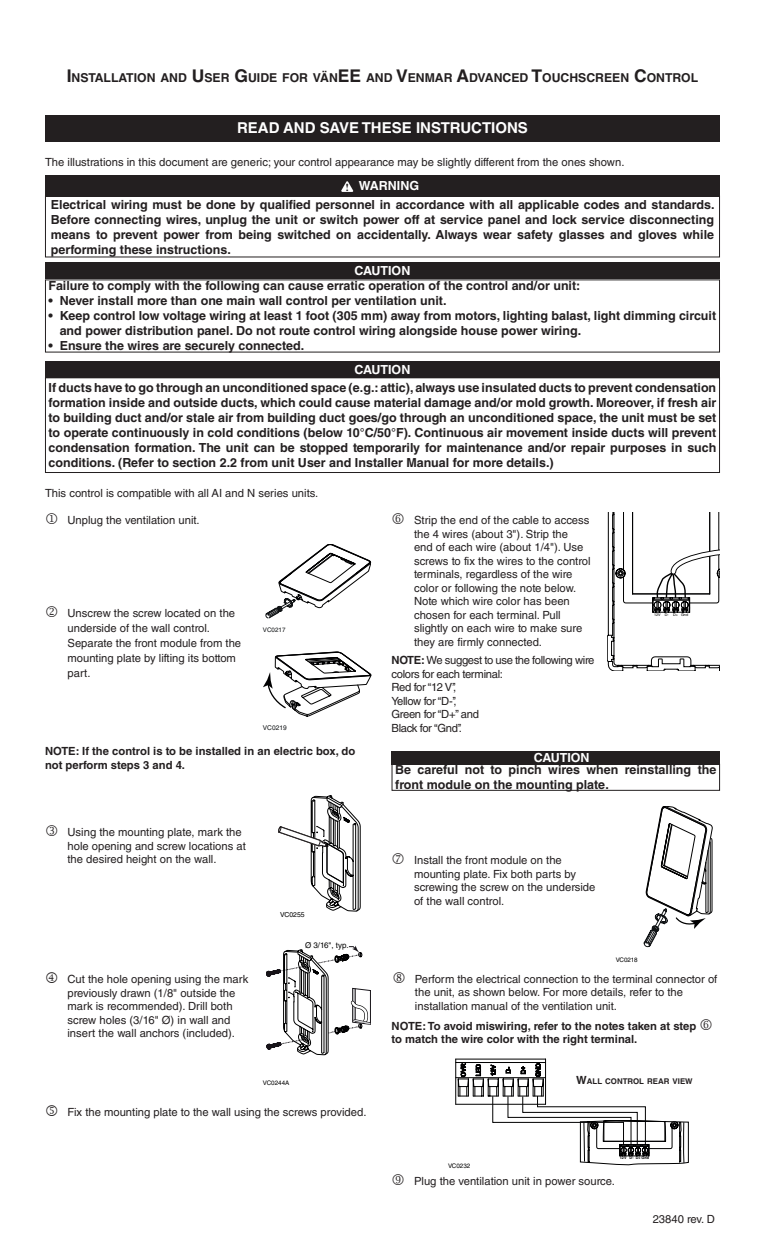
<style>
.page{position:relative;width:765px;height:1260px;background:#fff}
.page>*{position:absolute;margin:0;border:0;box-sizing:border-box;transform-origin:0 0}
.t1{font:700 15px "Helvetica LT Std";color:#fff}
.t2{font:700 12.5px/15px "Helvetica LT Std";color:#231f20}
.t3{font:700 12.5px "Helvetica LT Std";color:#fff}
.t4{font:700 12.25px "Helvetica LT Std";color:#231f20}
.BROAN_-_titre{font:11.25px/13.5px "Helvetica LT Std";color:#231f20}
.BROAN_-_titre-2{font:700 11.25px/13.5px "Helvetica LT Std";color:#231f20}
.BROAN_-_titre-3{font:11.25px/13.5px "Helvetica LT Std";letter-spacing:-.03em;color:#231f20}
.t5{font:700 10.88px "Times New Roman";color:#231f20}
.t6{font:8px "Helvetica LT Std";color:#000001}
.t7{font:700 7.88px "Helvetica LT Std";color:#231f20}
.t8{font:6.88px "Helvetica LT Std";color:#000001}
.t9{font:6.62px "Helvetica";color:#101315}
.t10{font:6.25px "Helvetica LT Std";color:#000001}
.t11{font:6.25px "Helvetica";color:#101315}
.t12{font:3.75px "Helvetica LT Std";color:#000001}
.t13{font:700 3.75px "Helvetica LT Std";color:#000001}
.s1{font-size:17.5px}
.s2{font-weight:700}
.s3{font-size:11.25px}
</style>
<div class="page">
<svg style="left:265px;top:544px;width:106px;height:75px"></svg>
<svg style="left:263px;top:652px;width:108px;height:65px"></svg>
<svg style="left:607px;top:513px;width:113px;height:157px"></svg>
<svg style="left:643px;top:806px;width:69px;height:141px"></svg>
<div style="left:392px;top:751px;width:328px;height:14px;background:#231f20"></div>
<div style="left:392px;top:764px;width:328px;height:27px;border:1px solid #231f20"></div>
<svg style="left:455px;top:1059px;width:234px;height:106px"></svg>
<div style="left:45px;top:115px;width:675px;height:27px;background:#231f20"></div>
<div style="left:45px;top:196px;width:675px;height:61px;border:1px solid #231f20"></div>
<div style="left:45px;top:175px;width:675px;height:21px;background:#231f20"></div>
<svg style="left:341px;top:181px;width:12px;height:11px"></svg>
<svg style="left:278px;top:795px;width:82px;height:116px"></svg>
<svg style="left:266px;top:946px;width:105px;height:109px"></svg>
<div style="left:45px;top:377px;width:675px;height:96px;border:1px solid #231f20"></div>
<div style="left:45px;top:361px;width:675px;height:17px;background:#231f20"></div>
<div style="left:45px;top:263px;width:675px;height:16px;background:#231f20"></div>
<p class="t4" style="left:67px;top:70px;width:633px"><span class="s1">I</span> NSTALLATION AND <span class="s1">U</span>SER <span class="s1">G</span>UIDE FOR VÄN<span class="s1">EE</span> AND <span class="s1">V</span>ENMAR <span class="s1">A</span>DVANCED <span class="s1">T</span>OUCHSCREEN <span class="s1">C</span>ONTROL</p>
<p class="t1" style="left:237px;top:119px;width:292px">READ AND SAVE THESE INSTRUCTIONS</p>
<p class="BROAN_-_titre" style="left:45px;top:155px;width:581px">The illustrations in this document are generic; your control appearance may be slightly different from the ones shown.</p>
<p class="t2" style="left:51px;top:196px;width:665px;text-align:justify">Electrical wiring must be done by qualified personnel in accordance with all applicable codes and standards.<br>Before connecting wires, unplug the unit or switch power off at service panel and lock service disconnecting means to prevent power from being switched on accidentally. Always wear safety glasses and gloves while performing these instructions.</p>
<p class="t5" style="left:345px;top:180px;width:5px">!</p>
<p class="t3" style="left:359px;top:178px;width:62px">WARNING</p>
<p class="t3" style="left:355px;top:263px;width:57px">CAUTION</p>
<p class="t2" style="left:49px;top:278px;width:533px">Failure to comply with the following can cause erratic operation of the control and/or unit:</p>
<p class="t2" style="left:49px;top:293px;width:399px">• Never install more than one main wall control per ventilation unit.</p>
<p class="t2" style="left:60px;top:308px;width:658px;text-indent:-11px">• Keep control low voltage wiring at least 1 foot (305 mm) away from motors, lighting balast, light dimming circuit and power distribution panel. Do not route control wiring alongside house power wiring.</p>
<p class="t2" style="left:49px;top:338px;width:257px">• Ensure the wires are securely connected.</p>
<p class="t3" style="left:355px;top:362px;width:57px">CAUTION</p>
<p class="t2" style="left:49px;top:380px;width:669px;text-align:justify">If ducts have to go through an unconditioned space (e.g.: attic), always use insulated ducts to prevent condensation formation inside and outside ducts, which could cause material damage and/or mold growth. Moreover, if fresh air to building duct and/or stale air from building duct goes/go through an unconditioned space, the unit must be set to operate continuously in cold conditions (below 10°C/50°F). Continuous air movement inside ducts will prevent condensation formation. The unit can be stopped temporarily for maintenance and/or repair purposes in such conditions. (Refer to section 2.2 from unit User and Installer Manual for more details.)</p>
<p class="BROAN_-_titre" style="left:45px;top:486px;width:275px">This control is compatible with all AI and N series units.</p>
<p class="BROAN_-_titre" style="left:414px;top:513px;width:178px;text-indent:-22px">□ Strip the end of the cable to access the 4 wires (about 3"). Strip the<br>end of each wire (about 1/4"). Use screws to fix the wires to the control terminals, regardless of the wire color or following the note below.<br>Note which wire color has been chosen for each terminal. Pull slightly on each wire to make sure they are firmly connected.</p>
<p class="BROAN_-_titre" style="left:68px;top:513px;width:134px">Unplug the ventilation unit.</p>
<p class="BROAN_-_titre" style="left:68px;top:605px;width:175px;line-height:15px">Unscrew the screw located on the underside of the wall control.<br>Separate the front module from the mounting plate by lifting its bottom part.</p>
<p class="t12" style="left:654px;top:612px;width:35px">12V D- D+ Gnd</p>
<p class="t11" style="left:263px;top:626px;width:24px">VC0217</p>
<p class="BROAN_-_titre-3" style="left:392px;top:654px;width:204px"><span class="s2">NOTE:</span> We suggest to use the following wire colors for each terminal:</p>
<p class="BROAN_-_titre" style="left:392px;top:681px;width:66px">Red for ‘‘12 V’’,</p>
<p class="BROAN_-_titre-3" style="left:392px;top:694px;width:67px">Yellow for ‘‘D-’’,</p>
<p class="BROAN_-_titre-3" style="left:392px;top:708px;width:89px">Green for ‘‘D+’’ and</p>
<p class="BROAN_-_titre-3" style="left:392px;top:721px;width:72px">Black for ‘‘Gnd’’.</p>
<p class="t9" style="left:263px;top:724px;width:25px">VC0219</p>
<p class="BROAN_-_titre-2" style="left:45px;top:744px;width:312px">NOTE: If the control is to be installed in an electric box, do not perform steps 3 and 4.</p>
<p class="BROAN_-_titre" style="left:68px;top:826px;width:180px;text-indent:-22px">● Using the mounting plate, mark the hole opening and screw locations at the desired height on the wall.</p>
<p class="BROAN_-_titre" style="left:68px;top:972px;width:182px">Cut the hole opening using the mark previously drawn (1/8" outside the mark is recommended). Drill both screw holes (3/16" Ø) in wall and insert the wall anchors (included).</p>
<p class="t8" style="left:280px;top:910px;width:26px">VC0255</p>
<p class="t6" style="left:305px;top:941px;width:45px">Ø 3/16", typ.</p>
<p class="t10" style="left:263px;top:1079px;width:28px">VC0244A</p>
<p class="BROAN_-_titre" style="left:45px;top:1105px;width:323px">■ Fix the mounting plate to the wall using the screws provided.</p>
<p class="t3" style="left:534px;top:750px;width:57px">CAUTION</p>
<p class="t2" style="left:395px;top:762px;width:323px">Be careful not to pinch wires when reinstalling the front module on the mounting plate.</p>
<p class="BROAN_-_titre" style="left:414px;top:854px;width:183px">Install the front module on the mounting plate. Fix both parts by screwing the screw on the underside of the wall control.</p>
<p class="t10" style="left:616px;top:956px;width:23px">VC0218</p>
<p class="BROAN_-_titre" style="left:415px;top:972px;width:304px;text-indent:-22px">❑ Perform the electrical connection to the terminal connector of the unit, as shown below. For more details, refer to the installation manual of the ventilation unit.</p>
<p class="BROAN_-_titre-2" style="left:392px;top:1019px;width:323px">NOTE: To avoid miswiring, refer to the notes taken at step □ to match the wire color with the right terminal.</p>
<p class="t7" style="left:576px;top:1076px;width:118px"><span class="s3">W</span>ALL CONTROL REAR VIEW</p>
<p class="t10" style="left:448px;top:1162px;width:24px">VC0232</p>
<p class="t13" style="left:620px;top:1156px;width:31px">12V D- D+ Gnd</p>
<p class="BROAN_-_titre" style="left:414px;top:1174px;width:203px">Plug the ventilation unit in power source.</p>
<p class="BROAN_-_titre" style="left:653px;top:1212px;width:64px">23840 rev. D</p>
</div>
